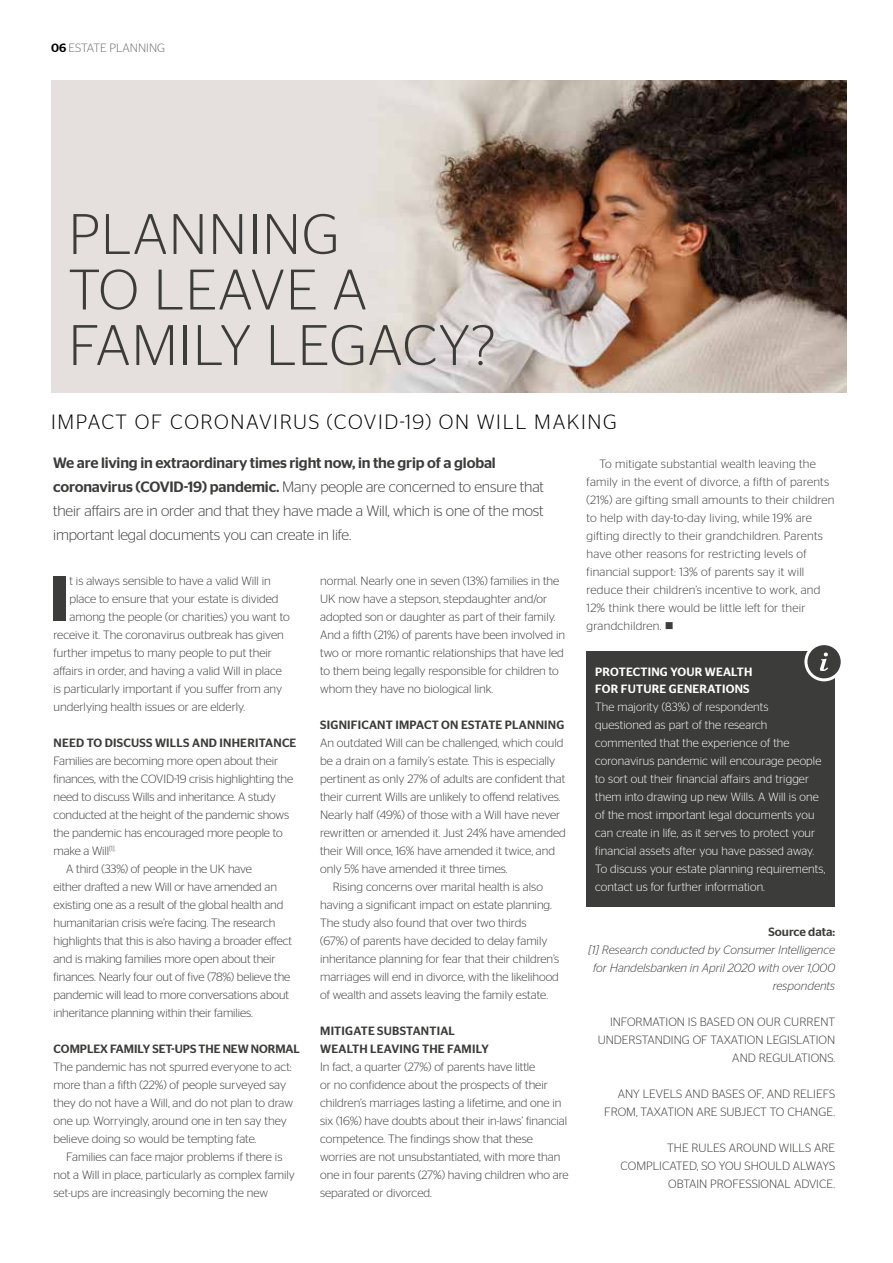
<style>
.page{position:relative;width:893px;height:1263px;background:#fff}
.page>*{position:absolute;margin:0;border:0;box-sizing:border-box;transform-origin:0 0}
.t1{font:600 63.45px "Stag Sans";color:#3c3c3b}
.t2{font:300 57px/55.5px "Stag Sans";letter-spacing:.02em;color:#3c3c3b}
.t3{font:300 20.55px "Stag Sans";letter-spacing:.08em;color:#000}
.t4{font:300 15px/24px "Stag Sans";letter-spacing:-.01em;color:#3c3c3b}
.t5{font:300 12px/18px "Stag Sans";color:#3c3c3b}
.t6{font:300 12px/18px "Stag Sans";letter-spacing:.01em;color:#fff}
.t7{font:300 12px/18px "Stag Sans";letter-spacing:.02em;color:#3c3c3b}
.t8{font:500 12px/18px "Stag Sans";letter-spacing:.02em;color:#3c3c3b}
.t9{font:italic 300 12px/18px "Stag Sans";color:#3c3c3b;text-align:right}
.t10{font:500 12px "Stag Sans";color:#3c3c3b}
.t11{font:500 12px/16.5px "Stag Sans";letter-spacing:.02em;color:#fff}
.t12{font:300 12px "Stag Sans";color:#706f6f}
.s1{font-weight:500;color:#000}
.s2{font-weight:500}
</style>
<div class="page">
<img style="left:51px;top:81px;width:795px;height:312px">
<div style="left:587px;top:651px;width:248px;height:256px;background:#3c3c3b"></div>
<div style="left:806px;top:644px;width:36px;height:36px;background:#3c3c3b;border-radius:50%"></div>
<div style="left:804px;top:642px;width:40px;height:39px;border:3px solid #fff;border-radius:50%"></div>
<svg style="left:820px;top:652px;width:8px;height:19px"></svg>
<p class="t12" style="left:51px;top:41px;width:116px"><span class="s1">06</span> ESTATE PLANNING</p>
<h2 class="t2" style="left:69px;top:206px;width:428px">PLANNING<br>TO LEAVE A<br>FAMILY LEGACY?</h2>
<h3 class="t3" style="left:51px;top:410px;width:567px">IMPACT OF CORONAVIRUS (COVID-19) ON WILL MAKING</h3>
<p class="t4" style="left:53px;top:451px;width:492px"><span class="s2">We are living in extraordinary times right now, in the grip of a global coronavirus (COVID-19) pandemic.</span> Many people are concerned to ensure that their affairs are in order and that they have made a Will, which is one of the most important legal documents you can create in life.</p>
<h1 class="t1" style="left:50px;top:562px;width:21px">I</h1>
<p class="t5" style="left:70px;top:572px;width:203px">t is always sensible to have a valid Will in</p>
<p class="t7" style="left:587px;top:455px;width:249px;text-indent:13px">To mitigate substantial wealth leaving the family in the event of divorce, a fifth of parents (21%) are gifting small amounts to their children to help with day-to-day living, while 19% are gifting directly to their grandchildren. Parents have other reasons for restricting levels of financial support: 13% of parents say it will reduce their children’s incentive to work, and 12% think there would be little left for their grandchildren. ■</p>
<p class="t5" style="left:320px;top:572px;width:247px">normal. Nearly one in seven (13%) families in the UK now have a stepson, stepdaughter and/or adopted son or daughter as part of their family.<br>And a fifth (21%) of parents have been involved in two or more romantic relationships that have led to them being legally responsible for children to whom they have no biological link.</p>
<p class="t8" style="left:320px;top:716px;width:246px">SIGNIFICANT IMPACT ON ESTATE PLANNING</p>
<p class="t5" style="left:320px;top:734px;width:245px">An outdated Will can be challenged, which could</p>
<p class="t5" style="left:320px;top:752px;width:237px">be a drain on a family’s estate. This is especially</p>
<p class="t5" style="left:320px;top:770px;width:247px">pertinent as only 27% of adults are confident that</p>
<p class="t5" style="left:320px;top:788px;width:242px">their current Wills are unlikely to offend relatives.</p>
<p class="t5" style="left:320px;top:806px;width:242px">Nearly half (49%) of those with a Will have never</p>
<p class="t5" style="left:320px;top:824px;width:247px">rewritten or amended it. Just 24% have amended</p>
<p class="t5" style="left:320px;top:842px;width:237px">their Will once, 16% have amended it twice, and</p>
<p class="t5" style="left:320px;top:860px;width:189px">only 5% have amended it three times.</p>
<p class="t5" style="left:333px;top:878px;width:212px">Rising concerns over marital health is also</p>
<p class="t5" style="left:320px;top:896px;width:233px">having a significant impact on estate planning.</p>
<p class="t5" style="left:320px;top:914px;width:208px">The study also found that over two thirds</p>
<p class="t5" style="left:320px;top:932px;width:229px">(67%) of parents have decided to delay family</p>
<p class="t5" style="left:320px;top:950px;width:241px">inheritance planning for fear that their children’s</p>
<p class="t5" style="left:320px;top:968px;width:240px">marriages will end in divorce, with the likelihood</p>
<p class="t5" style="left:320px;top:986px;width:229px">of wealth and assets leaving the family estate.</p>
<p class="t8" style="left:320px;top:1022px;width:170px">MITIGATE SUBSTANTIAL<br>WEALTH LEAVING THE FAMILY</p>
<p class="t5" style="left:320px;top:1058px;width:250px">In fact, a quarter (27%) of parents have little<br>or no confidence about the prospects of their children’s marriages lasting a lifetime, and one in six (16%) have doubts about their in-laws’ financial competence. The findings show that these worries are not unsubstantiated, with more than one in four parents (27%) having children who are separated or divorced.</p>
<p class="t5" style="left:70px;top:590px;width:211px">place to ensure that your estate is divided</p>
<p class="t5" style="left:70px;top:608px;width:222px">among the people (or charities) you want to</p>
<p class="t5" style="left:54px;top:626px;width:232px">receive it. The coronavirus outbreak has given</p>
<p class="t5" style="left:54px;top:644px;width:220px">further impetus to many people to put their</p>
<p class="t5" style="left:54px;top:662px;width:230px">affairs in order, and having a valid Will in place</p>
<p class="t5" style="left:54px;top:680px;width:230px">is particularly important if you suffer from any</p>
<p class="t5" style="left:54px;top:698px;width:193px">underlying health issues or are elderly.</p>
<p class="t8" style="left:54px;top:734px;width:244px">NEED TO DISCUSS WILLS AND INHERITANCE</p>
<p class="t5" style="left:54px;top:752px;width:226px">Families are becoming more open about their</p>
<p class="t5" style="left:54px;top:770px;width:241px">finances, with the COVID-19 crisis highlighting the</p>
<p class="t5" style="left:54px;top:788px;width:224px">need to discuss Wills and inheritance. A study</p>
<p class="t5" style="left:54px;top:806px;width:237px">conducted at the height of the pandemic shows</p>
<p class="t5" style="left:54px;top:824px;width:231px">the pandemic has encouraged more people to</p>
<p class="t5" style="left:54px;top:842px;width:64px">make a Will<sup>[1].</sup></p>
<p class="t5" style="left:66px;top:860px;width:187px">A third (33%) of people in the UK have</p>
<p class="t5" style="left:54px;top:878px;width:225px">either drafted a new Will or have amended an</p>
<p class="t5" style="left:54px;top:896px;width:231px">existing one as a result of the global health and</p>
<p class="t5" style="left:54px;top:914px;width:223px">humanitarian crisis we’re facing. The research</p>
<p class="t5" style="left:54px;top:932px;width:240px">highlights that this is also having a broader effect</p>
<p class="t5" style="left:54px;top:950px;width:224px">and is making families more open about their</p>
<p class="t5" style="left:54px;top:968px;width:238px">finances. Nearly four out of five (78%) believe the</p>
<p class="t5" style="left:54px;top:986px;width:237px">pandemic will lead to more conversations about</p>
<p class="t5" style="left:54px;top:1004px;width:201px">inheritance planning within their families.</p>
<p class="t10" style="left:54px;top:1042px;width:248px">COMPLEX FAMILY SET-UPS THE NEW NORMAL</p>
<p class="t5" style="left:54px;top:1058px;width:241px">The pandemic has not spurred everyone to act: more than a fifth (22%) of people surveyed say they do not have a Will, and do not plan to draw one up. Worryingly, around one in ten say they believe doing so would be tempting fate.</p>
<p class="t5" style="left:54px;top:1148px;width:243px;text-indent:13px">Families can face major problems if there is not a Will in place, particularly as complex family set-ups are increasingly becoming the new</p>
<p class="t11" style="left:595px;top:664px;width:159px">PROTECTING YOUR WEALTH<br>FOR FUTURE GENERATIONS</p>
<p class="t6" style="left:595px;top:698px;width:232px">The majority (83%) of respondents questioned as part of the research commented that the experience of the coronavirus pandemic will encourage people to sort out their financial affairs and trigger them into drawing up new Wills. A Will is one of the most important legal documents you can create in life, as it serves to protect your financial assets after you have passed away.<br>To discuss your estate planning requirements, contact us for further information.</p>
<p class="t10" style="left:768px;top:925px;width:68px">Source data:</p>
<p class="t9" style="left:588px;top:941px;width:248px">[1] Research conducted by Consumer Intelligence for Handelsbanken in April 2020 with over 1,000 respondents</p>
<p class="t5" style="left:598px;top:1013px;width:239px;text-align:right">INFORMATION IS BASED ON OUR CURRENT<br>UNDERSTANDING OF TAXATION LEGISLATION<br>AND REGULATIONS.</p>
<p class="t5" style="left:604px;top:1085px;width:232px;text-align:right">ANY LEVELS AND BASES OF, AND RELIEFS<br>FROM, TAXATION ARE SUBJECT TO CHANGE.</p>
<p class="t5" style="left:620px;top:1139px;width:216px;text-align:right">THE RULES AROUND WILLS ARE<br>COMPLICATED, SO YOU SHOULD ALWAYS<br>OBTAIN PROFESSIONAL ADVICE.</p>
</div>
